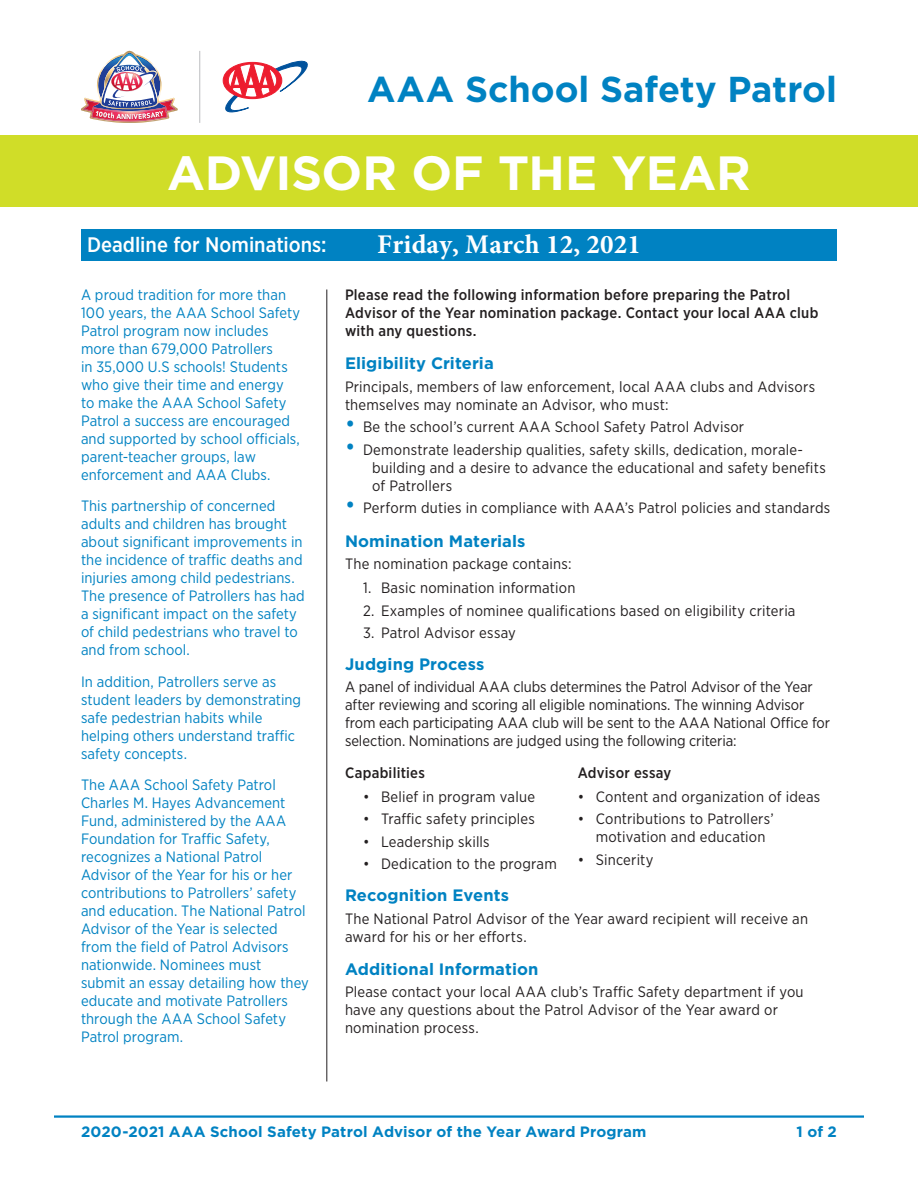
<style>
.page{position:relative;width:918px;height:1188px;background:#fff}
.page>*{position:absolute;margin:0;border:0;box-sizing:border-box;transform-origin:0 0}
.t1{font:700 48px "Gotham";letter-spacing:-.005em;color:#fff}
.t2{font:700 36px "Gotham";color:#0082c2}
.t3{font:700 27px "Minion Pro";letter-spacing:.005em;color:#fff}
.t4{font:500 21px "Gotham Narrow";color:#fff}
.t5{font:700 16.5px "Gotham";letter-spacing:.005em;color:#0082c2}
.t6{font:15px/18px "Gotham Narrow";letter-spacing:.01em;color:#231f20}
.t7{font:15px/18px "Gotham Narrow";letter-spacing:.005em;color:#0082c2}
.t8{font:500 15px/18px "Gotham Narrow";letter-spacing:.02em;color:#231f20}
.t9{font:700 15px "Gotham";letter-spacing:.01em;color:#0082c2}
.s1{font-size:24px;color:#0082c2}
</style>
<div class="page">
<hr style="left:54px;top:1115px;width:810px;height:3px;background:#0082c2">
<div style="left:0;top:135px;width:918px;height:72px;background:#d0dd28"></div>
<hr style="left:327px;top:290px;width:1px;height:792px;background:#231f20">
<svg style="left:223px;top:60px;width:85px;height:53px"></svg>
<img style="left:81px;top:51px;width:97px;height:72px">
<hr style="left:199px;top:51px;width:1px;height:72px;background:#bcbec0">
<div style="left:81px;top:230px;width:756px;height:31px;background:#0082c2"></div>
<h2 class="t2" style="left:367px;top:68px;width:471px">AAA School Safety Patrol</h2>
<h1 class="t1" style="left:167px;top:145px;width:585px">ADVISOR OF THE YEAR</h1>
<h3 class="t4" style="left:87px;top:232px;width:241px">Deadline for Nominations:</h3>
<h3 class="t3" style="left:377px;top:225px;width:265px">Friday, March 12, 2021</h3>
<p class="t7" style="left:81px;top:285px;width:221px">A proud tradition for more than<br>100 years, the AAA School Safety<br>Patrol program now includes more than 679,000 Patrollers<br>in 35,000 U.S schools! Students who give their time and energy to make the AAA School Safety<br>Patrol a success are encouraged and supported by school officials, parent-teacher groups, law enforcement and AAA Clubs.</p>
<p class="t7" style="left:81px;top:497px;width:225px">This partnership of concerned adults and children has brought about significant improvements in the incidence of traffic deaths and injuries among child pedestrians.<br>The presence of Patrollers has had a significant impact on the safety of child pedestrians who travel to and from school.</p>
<p class="t7" style="left:81px;top:672px;width:222px">In addition, Patrollers serve as student leaders by demonstrating safe pedestrian habits while helping others understand traffic safety concepts.</p>
<p class="t7" style="left:81px;top:776px;width:229px">The AAA School Safety Patrol<br>Charles M. Hayes Advancement<br>Fund, administered by the AAA<br>Foundation for Traffic Safety, recognizes a National Patrol<br>Advisor of the Year for his or her contributions to Patrollers’ safety and education. The National Patrol<br>Advisor of the Year is selected from the field of Patrol Advisors nationwide. Nominees must submit an essay detailing how they educate and motivate Patrollers through the AAA School Safety<br>Patrol program.</p>
<p class="t8" style="left:345px;top:286px;width:475px">Please read the following information before preparing the Patrol<br>Advisor of the Year nomination package. Contact your local AAA club with any questions.</p>
<p class="t5" style="left:345px;top:354px;width:150px">Eligibility Criteria</p>
<p class="t6" style="left:345px;top:377px;width:472px">Principals, members of law enforcement, local AAA clubs and Advisors themselves may nominate an Advisor, who must:</p>
<p class="t6" style="left:345px;top:418px;width:401px"><span class="s1">•</span> Be the school’s current AAA School Safety Patrol Advisor</p>
<p class="t6" style="left:372px;top:440px;width:455px;text-indent:-27px"><span class="s1">•</span> Demonstrate leadership qualities, safety skills, dedication, morale&shy;building and a desire to advance the educational and safety benefits of Patrollers</p>
<p class="t6" style="left:345px;top:499px;width:487px"><span class="s1">•</span> Perform duties in compliance with AAA’s Patrol policies and standards</p>
<p class="t5" style="left:345px;top:531px;width:182px">Nomination Materials</p>
<p class="t6" style="left:345px;top:555px;width:228px">The nomination package contains:</p>
<p class="t6" style="left:363px;top:579px;width:214px">1. Basic nomination information</p>
<p class="t6" style="left:363px;top:601px;width:434px">2. Examples of nominee qualifications based on eligibility criteria</p>
<p class="t6" style="left:363px;top:624px;width:154px">3. Patrol Advisor essay</p>
<p class="t5" style="left:345px;top:655px;width:141px">Judging Process</p>
<p class="t6" style="left:345px;top:678px;width:487px">A panel of individual AAA clubs determines the Patrol Advisor of the Year after reviewing and scoring all eligible nominations. The winning Advisor from each participating AAA club will be sent to the AAA National Office for selection. Nominations are judged using the following criteria:</p>
<p class="t8" style="left:345px;top:763px;width:81px">Capabilities</p>
<p class="t6" style="left:363px;top:787px;width:174px">• Belief in program value</p>
<p class="t6" style="left:363px;top:810px;width:173px">• Traffic safety principles</p>
<p class="t6" style="left:363px;top:832px;width:128px">• Leadership skills</p>
<p class="t6" style="left:363px;top:855px;width:195px">• Dedication to the program</p>
<p class="t5" style="left:345px;top:886px;width:166px">Recognition Events</p>
<p class="t6" style="left:345px;top:909px;width:465px">The National Patrol Advisor of the Year award recipient will receive an award for his or her efforts.</p>
<p class="t5" style="left:345px;top:960px;width:195px">Additional Information</p>
<p class="t6" style="left:345px;top:983px;width:460px">Please contact your local AAA club’s Traffic Safety department if you have any questions about the Patrol Advisor of the Year award or nomination process.</p>
<p class="t8" style="left:578px;top:763px;width:95px">Advisor essay</p>
<p class="t6" style="left:578px;top:787px;width:244px">• Content and organization of ideas</p>
<p class="t6" style="left:596px;top:810px;width:180px;text-indent:-18px">• Contributions to Patrollers’ motivation and education</p>
<p class="t6" style="left:578px;top:850px;width:77px">• Sincerity</p>
<p class="t9" style="left:81px;top:1123px;width:567px">2020-2021 AAA School Safety Patrol Advisor of the Year Award Program</p>
<p class="t9" style="left:797px;top:1123px;width:42px">1 of 2</p>
</div>
